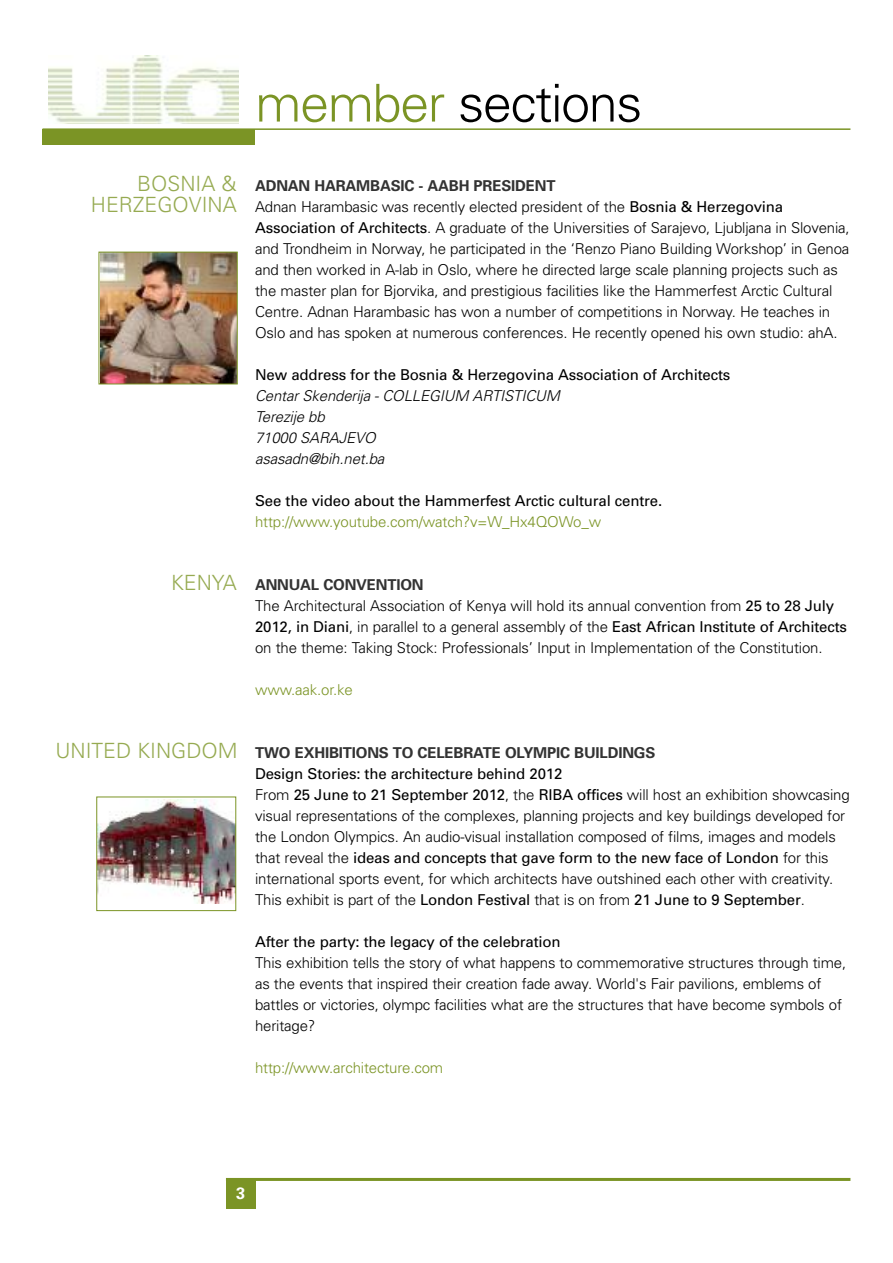
<style>
.page{position:relative;width:893px;height:1263px;background:#fff}
.page>*{position:absolute;margin:0;border:0;box-sizing:border-box;transform-origin:0 0}
.t1{font:300 52.2px "Univers";letter-spacing:-.03em;color:#000}
.t2{font:300 21px/21px "Univers";color:#96aa51;text-align:right}
.t3{font:700 16.5px "Univers";color:#fff}
.t4{font:300 15px/21px "Univers";letter-spacing:-.01em;color:#000}
.t5{font:15px "Univers";letter-spacing:-.01em;color:#000}
.t6{font:300 15px "Univers";letter-spacing:-.01em;color:#7b9425}
.t7{font:italic 300 15px/21px "Univers";letter-spacing:-.01em;color:#000}
.t8{font:700 15px "Univers";letter-spacing:-.01em;color:#333}
.s1{color:#7b9425}
.s2{font-weight:700;color:#333}
.s3{font-weight:400}
</style>
<div class="page">
<hr style="left:43px;top:128px;width:807px;height:2px;background:#7b9425">
<div style="left:226px;top:1178px;width:29px;height:30px;background:#7b9425"></div>
<hr style="left:226px;top:1178px;width:624px;height:3px;background:#7b9425">
<div style="left:43px;top:129px;width:212px;height:16px;background:#7b9425"></div>
<img style="left:49px;top:56px;width:189px;height:68px">
<img style="left:101px;top:254px;width:135px;height:128px">
<div style="left:99px;top:252px;width:139px;height:132px;border:1px solid #7b9425"></div>
<img style="left:98px;top:799px;width:136px;height:104px">
<div style="left:96px;top:796px;width:140px;height:115px;border:1px solid #7b9425"></div>
<h1 class="t1" style="left:255px;top:84px;width:389px"><span class="s1">member</span> sections</h1>
<h2 class="t2" style="left:91px;top:175px;width:147px">BOSNIA &amp;<br>HERZEGOVINA</h2>
<h2 class="t2" style="left:171px;top:574px;width:67px">KENYA</h2>
<p class="t4" style="left:255px;top:177px;width:596px"><span class="s2">ADNAN HARAMBASIC - AABH PRESIDENT<br></span>Adnan Harambasic was recently elected president of the <span class="s3">Bosnia &amp; Herzegovina Association of Architects</span>. A graduate of the Universities of Sarajevo, Ljubljana in Slovenia, and Trondheim in Norway, he participated in the ‘Renzo Piano Building Workshop’ in Genoa and then worked in A-lab in Oslo, where he directed large scale planning projects such as the master plan for Bjorvika, and prestigious facilities like the Hammerfest Arctic Cultural Centre. Adnan Harambasic has won a number of competitions in Norway. He teaches in Oslo and has spoken at numerous conferences. He recently opened his own studio: ahA.</p>
<p class="t5" style="left:255px;top:369px;width:477px">New address for the Bosnia &amp; Herzegovina Association of Architects</p>
<p class="t7" style="left:255px;top:387px;width:306px">Centar Skenderija - COLLEGIUM ARTISTICUM<br>Terezije bb<br>71000 SARAJEVO<br>asasadn@bih.net.ba</p>
<p class="t5" style="left:255px;top:495px;width:409px">See the video about the Hammerfest Arctic cultural centre.</p>
<p class="t6" style="left:255px;top:516px;width:348px">http://www.youtube.com/watch?v=W_Hx4QOWo_w</p>
<p class="t4" style="left:255px;top:576px;width:593px"><span class="s2">ANNUAL CONVENTION<br></span>The Architectural Association of Kenya will hold its annual convention from <span class="s3">25 to 28 July 2012, in Diani</span>, in parallel to a general assembly of the <span class="s3">East African Institute of Architects </span>on the theme: Taking Stock: Professionals’ Input in Implementation of the Constitution.</p>
<p class="t6" style="left:255px;top:684px;width:99px">www.aak.or.ke</p>
<h2 class="t2" style="left:55px;top:742px;width:184px">UNITED KINGDOM</h2>
<p class="t8" style="left:255px;top:747px;width:402px">TWO EXHIBITIONS TO CELEBRATE OLYMPIC BUILDINGS</p>
<p class="t4" style="left:255px;top:765px;width:596px"><span class="s3">Design Stories: the architecture behind 2012<br></span>From <span class="s3">25 June to 21 September 2012</span>, the <span class="s3">RIBA offices</span> will host an exhibition showcasing visual representations of the complexes, planning projects and key buildings developed for the London Olympics. An audio-visual installation composed of films, images and models that reveal the <span class="s3">ideas and concepts that gave form to the new face of London</span> for this international sports event, for which architects have outshined each other with creativity.<br>This exhibit is part of the <span class="s3">London Festival</span> that is on from <span class="s3">21 June to 9 September</span>.</p>
<p class="t5" style="left:255px;top:936px;width:307px">After the party: the legacy of the celebration</p>
<p class="t4" style="left:255px;top:954px;width:593px">This exhibition tells the story of what happens to commemorative structures through time, as the events that inspired their creation fade away. World's Fair pavilions, emblems of battles or victories, olympc facilities what are the structures that have become symbols of heritage?</p>
<p class="t6" style="left:255px;top:1062px;width:190px">http://www.architecture.com</p>
<p class="t3" style="left:236px;top:1187px;width:11px">3</p>
</div>
